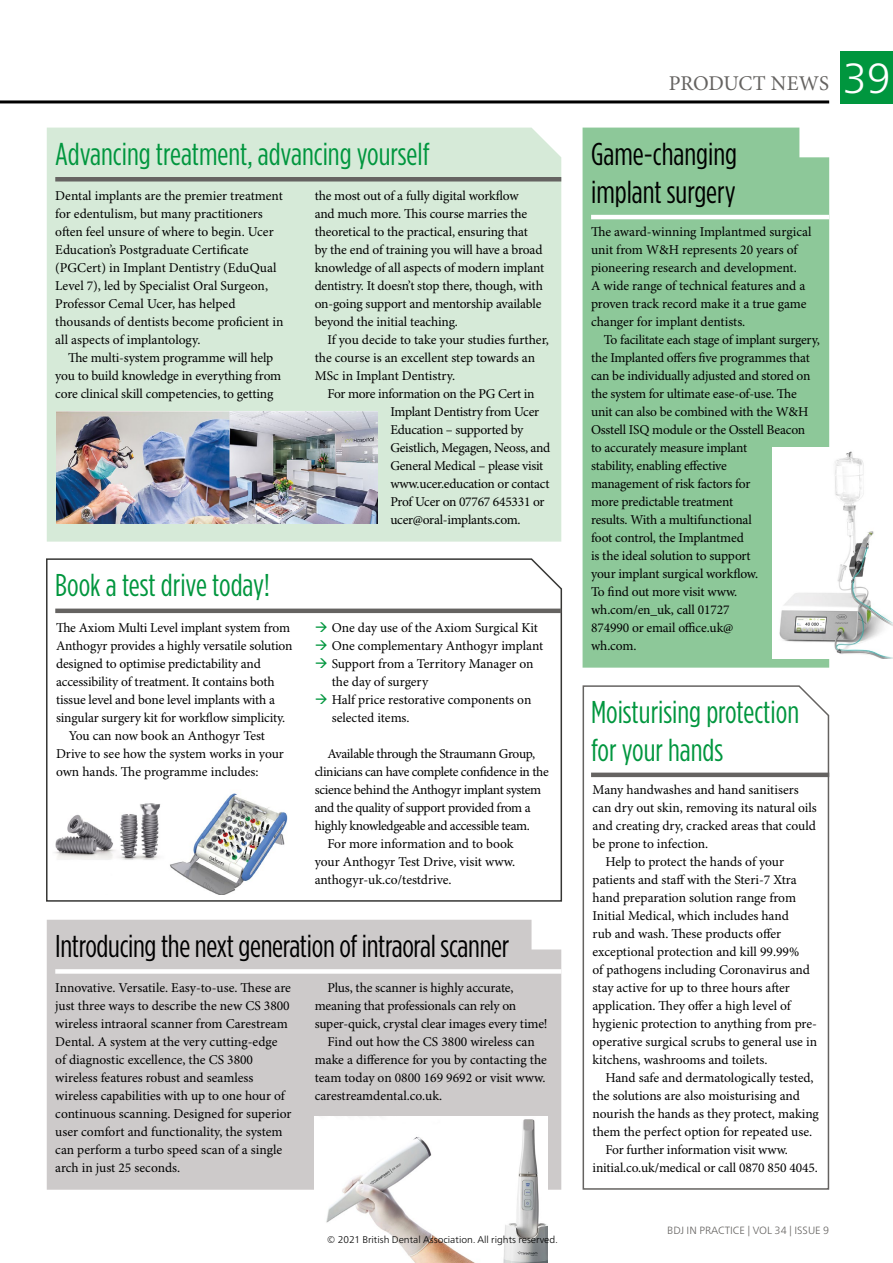
<style>
.page{position:relative;width:893px;height:1263px;background:#fff}
.page>*{position:absolute;margin:0;border:0;box-sizing:border-box;transform-origin:0 0}
.NoXML_page_numbers{font:300 42px "Frutiger Neue LT Pro";color:#fff}
.Title_underlined_bla{font:31.5px/37.8px "Gotham Condensed";color:#00963e}
.Title_black__underli{font:31.5px "Gotham Condensed";letter-spacing:-.01em;color:#000}
.NoXML_category{font:21px "Minion Pro";letter-spacing:-.015em;color:#656361}
.Para_body{font:13.5px/18px "Minion Pro";letter-spacing:-.01em;color:#000}
.Para_body_1st{font:13.5px/18px "Minion Pro";letter-spacing:-.005em;color:#000}
.NoXML_footer{font:300 10.5px "Frutiger Neue LT Pro";color:#656361}
.t1{font:300 9.75px "Frutiger Neue LT Pro";color:#000}
</style>
<div class="page">
<div style="left:840px;top:51px;width:53px;height:52px;background:#00963e"></div>
<hr style="left:0;top:100px;width:829px;height:3px;background:#000">
<div style="left:583px;top:128px;width:246px;height:540px;background:#8dc899"></div>
<hr style="left:591px;top:215px;width:238px;height:4px;background:#fff">
<div style="left:47px;top:128px;width:514px;height:414px;background:#d6ead8"></div>
<hr style="left:55px;top:177px;width:506px;height:4px;background:#656361">
<img style="left:57px;top:411px;width:321px;height:113px">
<svg style="left:46px;top:558px;width:517px;height:344px"></svg>
<div style="left:55px;top:608px;width:506px;height:5px;background:#656361"></div>
<img style="left:53px;top:789px;width:236px;height:106px">
<img style="left:772px;top:447px;width:121px;height:212px">
<svg style="left:582px;top:685px;width:248px;height:505px"></svg>
<hr style="left:591px;top:773px;width:238px;height:4px;background:#656361">
<div style="left:47px;top:920px;width:514px;height:270px;background:#cdcaca"></div>
<div style="left:55px;top:969px;width:506px;height:5px;background:#fff"></div>
<img style="left:315px;top:1116px;width:233px;height:147px">
<svg style="left:316px;top:622px;width:11px;height:10px"></svg>
<svg style="left:316px;top:640px;width:11px;height:10px"></svg>
<svg style="left:316px;top:658px;width:11px;height:10px"></svg>
<svg style="left:316px;top:694px;width:11px;height:10px"></svg>
<p class="NoXML_category" style="left:669px;top:71px;width:162px">PRODUCT NEWS</p>
<p class="NoXML_page_numbers" style="left:843px;top:54px;width:50px">39</p>
<p class="Title_underlined_bla" style="left:55px;top:135px;width:376px">Advancing treatment, advancing yourself</p>
<p class="Title_black__underli" style="left:591px;top:136px;width:148px">Game-changing</p>
<p class="Para_body_1st" style="left:55px;top:187px;width:229px">Dental implants are the premier treatment</p>
<p class="Title_black__underli" style="left:591px;top:174px;width:146px">implant surgery</p>
<p class="Para_body_1st" style="left:55px;top:205px;width:230px">for edentulism, but many practitioners often feel unsure of where to begin. Ucer Education’s Postgraduate Certificate (PGCert) in Implant Dentistry (EduQual Level 7), led by Specialist Oral Surgeon, Professor Cemal Ucer, has helped thousands of dentists become proficient in all aspects of implantology.</p>
<p class="Para_body" style="left:55px;top:349px;width:228px;text-align:center">The multi-system programme will help you to build knowledge in everything from core clinical skill competencies, to getting</p>
<p class="Para_body" style="left:315px;top:187px;width:231px">the most out of a fully digital workflow<br>and much more. This course marries the theoretical to the practical, ensuring that<br>by the end of training you will have a broad knowledge of all aspects of modern implant dentistry. It doesn’t stop there, though, with on-going support and mentorship available beyond the initial teaching.</p>
<p class="Para_body" style="left:315px;top:331px;width:236px;text-indent:13px">If you decide to take your studies further, the course is an excellent step towards an<br>MSc in Implant Dentistry.</p>
<p class="Para_body" style="left:390px;top:385px;width:161px;text-indent:-63px">For more information on the PG Cert in<br>Implant Dentistry from Ucer<br>Education – supported by<br>Geistlich, Megagen, Neoss, and<br>General Medical – please visit www.ucer.education or contact<br>Prof Ucer on 07767 645331 or ucer@oral-implants.com.</p>
<p class="Para_body_1st" style="left:591px;top:223px;width:222px">The award-winning Implantmed surgical unit from W&amp;H represents 20 years of pioneering research and development.<br>A wide range of technical features and a proven track record make it a true game changer for implant dentists.</p>
<p class="Para_body" style="left:591px;top:331px;width:230px;text-indent:13px">To facilitate each stage of implant surgery, the Implanted offers five programmes that can be individually adjusted and stored on the system for ultimate ease-of-use. The unit can also be combined with the W&amp;H<br>Osstell ISQ module or the Osstell Beacon<br>to accurately measure implant<br>stability, enabling effective<br>management of risk factors for<br>more predictable treatment<br>results. With a multifunctional<br>foot control, the Implantmed<br>is the ideal solution to support<br>your implant surgical workflow.<br>To find out more visit www. wh.com/en_uk, call 01727<br>874990 or email office.uk@<br>wh.com.</p>
<p class="Title_underlined_bla" style="left:55px;top:566px;width:216px">Book a test drive today!</p>
<p class="Para_body_1st" style="left:56px;top:619px;width:238px">The Axiom Multi Level implant system from Anthogyr provides a highly versatile solution designed to optimise predictability and accessibility of treatment. It contains both tissue level and bone level implants with a singular surgery kit for workflow simplicity.</p>
<p class="Para_body" style="left:56px;top:727px;width:229px;text-indent:13px">You can now book an Anthogyr Test<br>Drive to see how the system works in your own hands. The programme includes:</p>
<p class="Para_body" style="left:332px;top:619px;width:208px">One day use of the Axiom Surgical Kit</p>
<p class="Para_body" style="left:332px;top:637px;width:213px">One complementary Anthogyr implant</p>
<p class="Para_body" style="left:332px;top:655px;width:203px">Support from a Territory Manager on the day of surgery</p>
<p class="Para_body" style="left:332px;top:691px;width:201px">Half price restorative components on selected items.</p>
<p class="Para_body" style="left:315px;top:745px;width:236px;text-indent:13px">Available through the Straumann Group, clinicians can have complete confidence in the science behind the Anthogyr implant system and the quality of support provided from a highly knowledgeable and accessible team.</p>
<p class="Para_body" style="left:315px;top:835px;width:202px;text-align:justify;text-indent:13px">For more information and to book your Anthogyr Test Drive, visit www. anthogyr-uk.co/testdrive.</p>
<p class="Title_underlined_bla" style="left:591px;top:692px;width:210px">Moisturising protection for your hands</p>
<p class="Para_body_1st" style="left:593px;top:781px;width:226px">Many handwashes and hand sanitisers can dry out skin, removing its natural oils and creating dry, cracked areas that could be prone to infection.</p>
<p class="Para_body" style="left:593px;top:853px;width:226px;text-indent:13px">Help to protect the hands of your patients and staff with the Steri-7 Xtra hand preparation solution range from Initial Medical, which includes hand<br>rub and wash. These products offer exceptional protection and kill 99.99%<br>of pathogens including Coronavirus and stay active for up to three hours after application. They offer a high level of hygienic protection to anything from pre&shy;operative surgical scrubs to general use in kitchens, washrooms and toilets.</p>
<p class="Para_body" style="left:593px;top:1069px;width:228px;text-indent:13px">Hand safe and dermatologically tested, the solutions are also moisturising and nourish the hands as they protect, making them the perfect option for repeated use.</p>
<p class="Para_body" style="left:593px;top:1141px;width:227px;text-indent:13px">For further information visit www. initial.co.uk/medical or call 0870 850 4045.</p>
<p class="Title_black__underli" style="left:55px;top:928px;width:456px">Introducing the next generation of intraoral scanner</p>
<p class="Para_body_1st" style="left:55px;top:979px;width:238px">Innovative. Versatile. Easy-to-use. These are just three ways to describe the new CS 3800 wireless intraoral scanner from Carestream Dental. A system at the very cutting-edge of diagnostic excellence, the CS 3800 wireless features robust and seamless wireless capabilities with up to one hour of continuous scanning. Designed for superior user comfort and functionality, the system can perform a turbo speed scan of a single arch in just 25 seconds.</p>
<p class="Para_body" style="left:315px;top:979px;width:235px;text-indent:13px">Plus, the scanner is highly accurate, meaning that professionals can rely on super-quick, crystal clear images every time!</p>
<p class="Para_body" style="left:315px;top:1033px;width:234px;text-indent:13px">Find out how the CS 3800 wireless can make a difference for you by contacting the team today on 0800 169 9692 or visit www. carestreamdental.co.uk.</p>
<p class="t1" style="left:327px;top:1234px;width:232px">© 2021 British Dental Association. All rights reserved.</p>
<p class="NoXML_footer" style="left:667px;top:1224px;width:163px">BDJ IN PRACTICE | VOL 34 | ISSUE 9</p>
</div>
